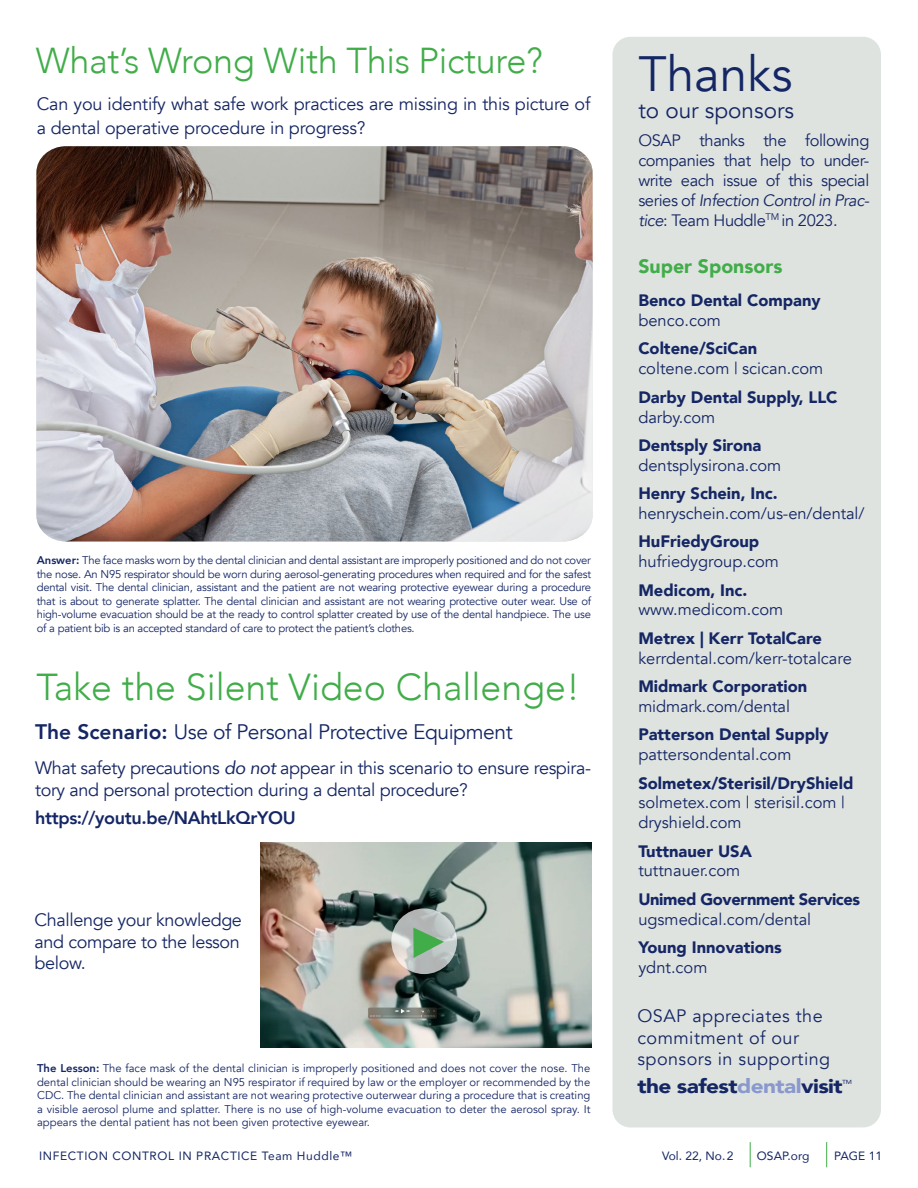
<style>
.page{position:relative;width:918px;height:1188px;background:#fff}
.page>*{position:absolute;margin:0;border:0;box-sizing:border-box;transform-origin:0 0}
.t1{font:49.5px "Avenir";color:#152664}
.Header_26pt{font:300 37.5px "Avenir";color:#41ad49}
.Header_26pt-2{font:300 36px "Avenir";letter-spacing:-.01em;color:#41ad49}
.t2{font:22.5px "Avenir";color:#152664}
.Sponsor_description{font:21px "Avenir";letter-spacing:-.02em;color:#152664}
.t3{font:900 19.65px "Avenir";letter-spacing:-.025em;color:#152664;scale:1.15 1}
.t4{font:900 19.5px "Avenir";color:#41ad49}
.Sponsor_description-2{font:18px/21.6px "Avenir";letter-spacing:-.02em;color:#152664}
.Sponsor_description-3{font:18px/21.6px "Avenir";letter-spacing:.025em;color:#152664}
.Sponsor_description-4{font:800 18px "Avenir";letter-spacing:-.02em;color:#152664}
.sponsor_name{font:16.5px/19.8px "Avenir";color:#152664}
.sponsor_name-2{font:900 16.5px/19.8px "Avenir";color:#152664}
.sponsor_website{font:16.5px/19.8px "Avenir";color:#152664}
.sponsor_name-3{font:900 16.5px/19.8px "Avenir";letter-spacing:-.025em;color:#152664}
.sponsor_website-2{font:900 16.5px "Avenir";color:#152664}
.t5{font:12px "Avenir";letter-spacing:.05em;color:#152664}
.Sponsor_description-5{font:11.25px/13.5px "Avenir";letter-spacing:-.02em;color:#152664;text-align:justify}
.t6{font:5.85px "Avenir";color:#152664;scale:1.15 1}
.s1{font-style:italic}
.s2{font-weight:400}
.s3{font-weight:900}
.s4{font-weight:800}
.s5{color:#8998cd}
</style>
<div class="page">
<svg style="left:750px;top:1142px;width:1px;height:25px"></svg>
<svg style="left:826px;top:1142px;width:1px;height:25px"></svg>
<img style="left:36px;top:146px;width:557px;height:396px">
<div style="left:612px;top:37px;width:269px;height:1090px;background:#dee3e0;border-radius:18px"></div>
<img style="left:260px;top:842px;width:331px;height:206px">
<svg style="left:391px;top:908px;width:66px;height:66px;background:#bfc3c1"></svg>
<svg style="left:413px;top:928px;width:31px;height:30px"></svg>
<p class="Header_26pt-2" style="left:36px;top:39px;width:508px">What’s Wrong With This Picture?</p>
<p class="t1" style="left:638px;top:44px;width:156px">Thanks</p>
<p class="t2" style="left:638px;top:97px;width:157px">to our sponsors</p>
<p class="sponsor_name" style="left:638px;top:131px;width:233px;text-align:justify">OSAP thanks the following companies that help to under&shy;write each issue of this special series of <span class="s1">Infection Control in Prac&shy;tice</span>: Team Huddle<sup>TM</sup> in 2023.</p>
<p class="t4" style="left:638px;top:249px;width:146px">Super Sponsors</p>
<p class="sponsor_website-2" style="left:638px;top:286px;width:184px">Benco Dental Company</p>
<p class="sponsor_website" style="left:638px;top:311px;width:84px">benco.com</p>
<p class="sponsor_name-2" style="left:638px;top:338px;width:120px">Coltene/SciCan</p>
<p class="sponsor_name" style="left:638px;top:359px;width:186px">coltene.com | scican.com</p>
<p class="sponsor_name-2" style="left:638px;top:387px;width:201px">Darby Dental Supply, LLC <span class="s2">darby.com</span></p>
<p class="sponsor_name-2" style="left:638px;top:435px;width:125px">Dentsply Sirona</p>
<p class="sponsor_website" style="left:638px;top:455px;width:145px">dentsplysirona.com</p>
<p class="sponsor_name-2" style="left:638px;top:483px;width:141px">Henry Schein, Inc.</p>
<p class="sponsor_website" style="left:638px;top:504px;width:228px">henryschein.com/us-en/dental/</p>
<p class="sponsor_website" style="left:638px;top:532px;width:142px"><span class="s3">HuFriedyGroup </span>hufriedygroup.com</p>
<p class="sponsor_name" style="left:638px;top:580px;width:146px"><span class="s3">Medicom, Inc. </span>www.medicom.com</p>
<p class="sponsor_name" style="left:638px;top:629px;width:215px"><span class="s3">Metrex | Kerr TotalCare </span>kerrdental.com/kerr-totalcare</p>
<p class="sponsor_name-2" style="left:638px;top:676px;width:170px">Midmark Corporation <span class="s2">midmark.com/dental</span></p>
<p class="sponsor_name-2" style="left:638px;top:724px;width:192px">Patterson Dental Supply</p>
<p class="sponsor_website" style="left:638px;top:745px;width:155px">pattersondental.com</p>
<p class="sponsor_name-2" style="left:638px;top:773px;width:217px">Solmetex/Sterisil/DryShield</p>
<p class="sponsor_website" style="left:638px;top:793px;width:208px">solmetex.com | sterisil.com | dryshield.com</p>
<p class="sponsor_name-2" style="left:638px;top:841px;width:115px">Tuttnauer USA</p>
<p class="sponsor_name" style="left:638px;top:861px;width:104px">tuttnauer.com</p>
<p class="sponsor_name-3" style="left:638px;top:889px;width:223px">Unimed Government Services <span class="s2">ugsmedical.com/dental</span></p>
<p class="sponsor_name-2" style="left:638px;top:937px;width:145px">Young Innovations</p>
<p class="sponsor_website" style="left:638px;top:958px;width:71px">ydnt.com</p>
<p class="Sponsor_description-2" style="left:37px;top:92px;width:555px;line-height:24px">Can you identify what safe work practices are missing in this picture of a dental operative procedure in progress?</p>
<p class="Sponsor_description-5" style="left:37px;top:554px;width:556px"><span class="s4">Answer:</span> The face masks worn by the dental clinician and dental assistant are improperly positioned and do not cover the nose. An N95 respirator should be worn during aerosol-generating procedures when required and for the safest dental visit. The dental clinician, assistant and the patient are not wearing protective eyewear during a procedure that is about to generate splatter. The dental clinician and assistant are not wearing protective outer wear. Use of high-volume evacuation should be at the ready to control splatter created by use of the dental handpiece. The use of a patient bib is an accepted standard of care to protect the patient’s clothes.</p>
<p class="Header_26pt" style="left:36px;top:665px;width:545px">Take the Silent Video Challenge!</p>
<p class="Sponsor_description" style="left:35px;top:719px;width:479px"><span class="s4">The Scenario:</span> Use of Personal Protective Equipment</p>
<p class="Sponsor_description-2" style="left:35px;top:757px;width:558px">What safety precautions <span class="s1">do not</span> appear in this scenario to ensure respira&shy;tory and personal protection during a dental procedure?</p>
<p class="Sponsor_description-4" style="left:35px;top:804px;width:262px">https://youtu.be/NAhtLkQrYOU</p>
<p class="Sponsor_description-2" style="left:35px;top:910px;width:209px;text-align:justify">Challenge your knowledge and compare to the lesson below.</p>
<p class="Sponsor_description-5" style="left:37px;top:1062px;width:555px"><span class="s4">The Lesson:</span> The face mask of the dental clinician is improperly positioned and does not cover the nose. The dental clinician should be wearing an N95 respirator if required by law or the employer or recommended by the CDC. The dental clinician and assistant are not wearing protective outerwear during a procedure that is creating a visible aerosol plume and splatter. There is no use of high-volume evacuation to deter the aerosol spray. It appears the dental patient has not been given protective eyewear.</p>
<p class="Sponsor_description-3" style="left:637px;top:1005px;width:194px">OSAP appreciates the commitment of our sponsors in supporting</p>
<p class="t3" style="left:637px;top:1069px;width:180px">the safest<span class="s5">dental</span>visit</p>
<p class="t6" style="left:842px;top:1077px;width:10px">TM</p>
<p class="t5" style="left:39px;top:1146px;width:314px">INFECTION CONTROL IN PRACTICE Team Huddle™</p>
<p class="t5" style="left:662px;top:1146px;width:73px">Vol. 22, No. 2</p>
<p class="t5" style="left:757px;top:1146px;width:54px">OSAP.org</p>
<p class="t5" style="left:834px;top:1146px;width:49px">PAGE 11</p>
</div>
